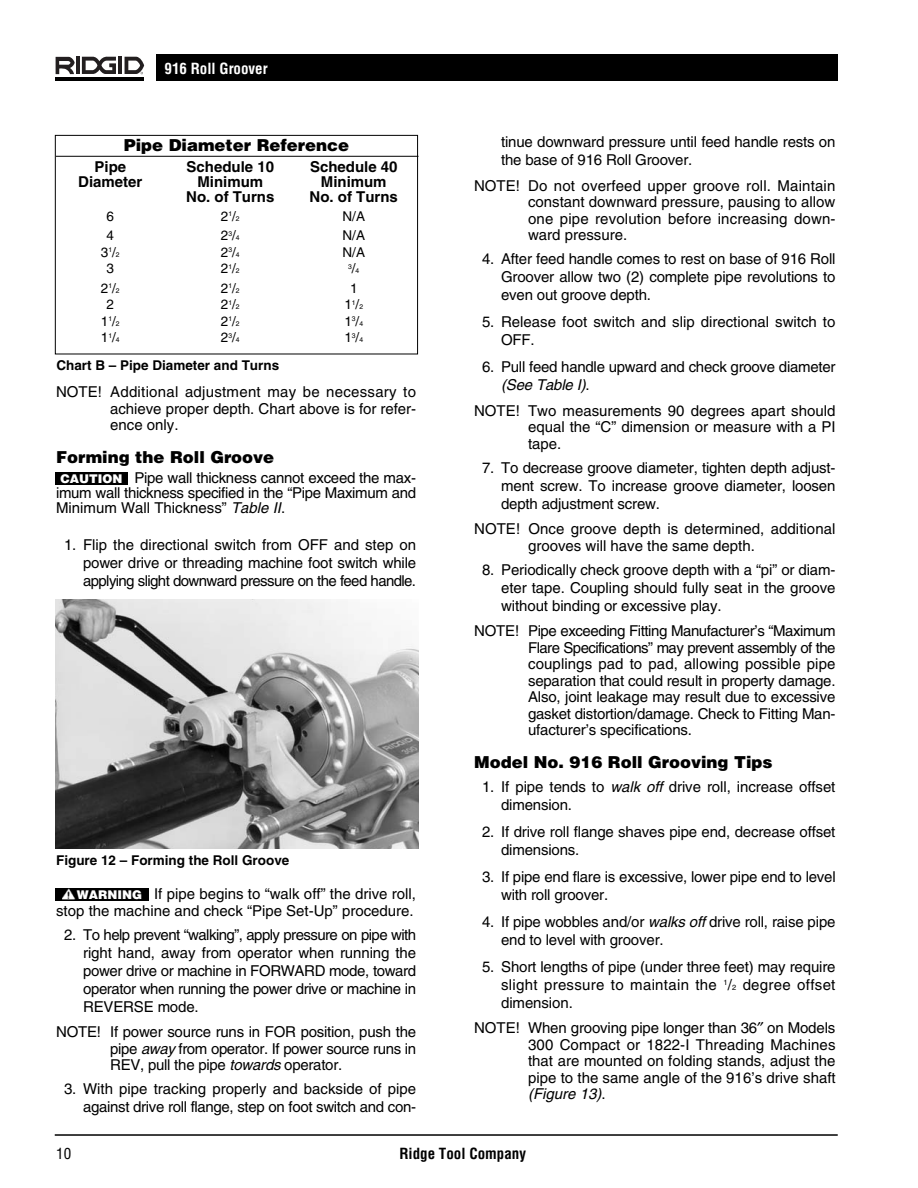
<style>
.page{position:relative;width:918px;height:1188px;background:#fff}
.page>*{position:absolute;margin:0;border:0;box-sizing:border-box;transform-origin:0 0}
.t1{font:900 16.5px "Helvetica";color:#000}
.t2{font:15px/18px "Helvetica";letter-spacing:-.01em;color:#000;text-align:justify}
.t3{font:700 15px "Helvetica";color:#000}
.t4{font:700 condensed 15px "Helvetica";color:#000}
.t5{font:700 condensed 15px "Helvetica";color:#fff}
.t6{font:condensed 15px "Helvetica";color:#000}
.t7{font:13.5px "Helvetica";color:#000}
.t8{font:700 13.5px "Helvetica";color:#000}
.t9{font:900 12px "Helvetica";color:#fff}
.t10{font:6.75px "Helvetica";color:#000}
.s1{font-size:6.75px}
.s2{font-size:13.5px}
.s3{font-style:italic}
.s4{font-size:7.5px}
</style>
<div class="page">
<div style="left:156px;top:55px;width:681px;height:26px;background:#000"></div>
<svg style="left:55px;top:56px;width:90px;height:25px"></svg>
<hr style="left:76px;top:57px;width:4px;height:17px;background:#231f20">
<hr style="left:119px;top:57px;width:3px;height:17px;background:#231f20">
<hr style="left:56px;top:78px;width:88px;height:3px;background:#000">
<svg style="left:56px;top:57px;width:19px;height:17px"></svg>
<svg style="left:82px;top:56px;width:34px;height:18px"></svg>
<svg style="left:125px;top:57px;width:19px;height:17px"></svg>
<hr style="left:55px;top:1134px;width:783px;height:2px;background:#000">
<img style="left:55px;top:599px;width:363px;height:250px">
<div style="left:55px;top:135px;width:363px;height:219px;border:1px solid #000"></div>
<hr style="left:56px;top:156px;width:363px;height:1px;background:#000">
<div style="left:55px;top:472px;width:73px;height:13px;background:#000"></div>
<div style="left:55px;top:888px;width:93px;height:13px;background:#000"></div>
<svg style="left:63px;top:889px;width:12px;height:10px"></svg>
<p class="t5" style="left:165px;top:62px;width:105px">916 Roll Groover</p>
<p class="t1" style="left:124px;top:139px;width:227px">Pipe Diameter Reference</p>
<p class="t3" style="left:95px;top:161px;width:33px">Pipe</p>
<p class="t3" style="left:187px;top:161px;width:89px">Schedule 10</p>
<p class="t3" style="left:310px;top:161px;width:89px">Schedule 40</p>
<p class="t3" style="left:78px;top:176px;width:66px">Diameter</p>
<p class="t3" style="left:197px;top:176px;width:67px">Minimum</p>
<p class="t3" style="left:321px;top:176px;width:67px">Minimum</p>
<p class="t3" style="left:186px;top:191px;width:90px">No. of Turns</p>
<p class="t3" style="left:310px;top:191px;width:90px">No. of Turns</p>
<p class="t7" style="left:107px;top:211px;width:9px">6</p>
<p class="t7" style="left:221px;top:211px;width:20px">2<sup>1</sup>/<span class="s1">2</span></p>
<p class="t7" style="left:343px;top:211px;width:24px">N/A</p>
<p class="t7" style="left:107px;top:231px;width:9px">4</p>
<p class="t7" style="left:221px;top:231px;width:20px">2<sup>3</sup>/<span class="s1">4</span></p>
<p class="t7" style="left:343px;top:231px;width:24px">N/A</p>
<p class="t7" style="left:101px;top:247px;width:20px">3<sup>1</sup>/<span class="s1">2</span></p>
<p class="t7" style="left:221px;top:247px;width:20px">2<sup>3</sup>/<span class="s1">4</span></p>
<p class="t7" style="left:343px;top:247px;width:24px">N/A</p>
<p class="t7" style="left:107px;top:264px;width:9px">3</p>
<p class="t7" style="left:221px;top:264px;width:20px">2<sup>1</sup>/<span class="s1">2</span></p>
<p class="t10" style="left:348px;top:266px;width:13px">3<span class="s2">/</span>4</p>
<p class="t7" style="left:101px;top:283px;width:20px">2<sup>1</sup>/<span class="s1">2</span></p>
<p class="t7" style="left:221px;top:283px;width:20px">2<sup>1</sup>/<span class="s1">2</span></p>
<p class="t7" style="left:350px;top:283px;width:9px">1</p>
<p class="t7" style="left:107px;top:300px;width:9px">2</p>
<p class="t7" style="left:221px;top:300px;width:20px">2<sup>1</sup>/<span class="s1">2</span></p>
<p class="t7" style="left:344px;top:300px;width:20px">1<sup>1</sup>/<span class="s1">2</span></p>
<p class="t7" style="left:101px;top:316px;width:20px">1<sup>1</sup>/<span class="s1">2</span></p>
<p class="t7" style="left:221px;top:316px;width:20px">2<sup>1</sup>/<span class="s1">2</span></p>
<p class="t7" style="left:344px;top:316px;width:20px">1<sup>3</sup>/<span class="s1">4</span></p>
<p class="t7" style="left:101px;top:333px;width:20px">1<sup>1</sup>/<span class="s1">4</span></p>
<p class="t7" style="left:221px;top:333px;width:20px">2<sup>3</sup>/<span class="s1">4</span></p>
<p class="t7" style="left:344px;top:333px;width:20px">1<sup>3</sup>/<span class="s1">4</span></p>
<p class="t8" style="left:56px;top:360px;width:224px">Chart B – Pipe Diameter and Turns</p>
<p class="t2" style="left:110px;top:385px;width:308px;line-height:16.5px;text-indent:-54px">NOTE! Additional adjustment may be necessary to achieve proper depth. Chart above is for refer&shy;ence only.</p>
<p class="t1" style="left:56px;top:451px;width:220px">Forming the Roll Groove</p>
<p class="t2" style="left:56px;top:472px;width:361px;line-height:15px;text-indent:78px">Pipe wall thickness cannot exceed the max&shy;imum wall thickness specified in the “Pipe Maximum and Minimum Wall Thickness” <span class="s3">Table II</span>.</p>
<p class="t2" style="left:83px;top:537px;width:334px;text-indent:-19px">1. Flip the directional switch from OFF and step on power drive or threading machine foot switch while applying slight downward pressure on the feed handle.</p>
<p class="t9" style="left:61px;top:474px;width:63px">CAUTION</p>
<p class="t8" style="left:56px;top:855px;width:235px">Figure 12 – Forming the Roll Groove</p>
<p class="t2" style="left:56px;top:887px;width:361px;line-height:16.5px;text-align:right">If pipe begins to “walk off” the drive roll,<br>stop the machine and check “Pipe Set-Up” procedure.</p>
<p class="t2" style="left:83px;top:927px;width:334px;text-indent:-19px">2. To help prevent “walking”, apply pressure on pipe with right hand, away from operator when running the power drive or machine in FORWARD mode, toward operator when running the power drive or machine in REVERSE mode.</p>
<p class="t2" style="left:110px;top:1025px;width:307px;line-height:16.5px;text-indent:-54px">NOTE! If power source runs in FOR position, push the pipe <span class="s3">away</span> from operator. If power source runs in REV, pull the pipe <span class="s3">towards</span>operator.</p>
<p class="t2" style="left:64px;top:1081px;width:354px;text-align:right">3. With pipe tracking properly and backside of pipe against drive roll flange, step on foot switch and con-</p>
<p class="t9" style="left:77px;top:890px;width:67px">WARNING</p>
<p class="t2" style="left:501px;top:134px;width:336px">tinue downward pressure until feed handle rests on the base of 916 Roll Groover.</p>
<p class="t2" style="left:528px;top:179px;width:309px;line-height:16.5px;text-indent:-54px">NOTE! Do not overfeed upper groove roll. Maintain constant downward pressure, pausing to allow one pipe revolution before increasing down&shy;ward pressure.</p>
<p class="t2" style="left:501px;top:251px;width:336px;text-indent:-19px">4. After feed handle comes to rest on base of 916 Roll Groover allow two (2) complete pipe revolutions to even out groove depth.</p>
<p class="t2" style="left:501px;top:314px;width:336px;text-indent:-19px">5. Release foot switch and slip directional switch to<br>OFF.</p>
<p class="t2" style="left:501px;top:359px;width:336px;text-indent:-19px">6. Pull feed handle upward and check groove diameter <span class="s3">(See Table I)</span>.</p>
<p class="t2" style="left:528px;top:404px;width:309px;line-height:16.5px;text-indent:-54px">NOTE! Two measurements 90 degrees apart should equal the “C” dimension or measure with a PI tape.</p>
<p class="t2" style="left:501px;top:460px;width:336px;text-indent:-19px">7. To decrease groove diameter, tighten depth adjust&shy;ment screw. To increase groove diameter, loosen depth adjustment screw.</p>
<p class="t2" style="left:528px;top:522px;width:309px;line-height:16.5px;text-indent:-54px">NOTE! Once groove depth is determined, additional grooves will have the same depth.</p>
<p class="t2" style="left:501px;top:562px;width:336px;text-indent:-19px">8. Periodically check groove depth with a “pi” or diam&shy;eter tape. Coupling should fully seat in the groove without binding or excessive play.</p>
<p class="t2" style="left:528px;top:624px;width:309px;line-height:16.5px;text-indent:-54px">NOTE! Pipe exceeding Fitting Manufacturer’s “Maximum Flare Specifications” may prevent assembly of the couplings pad to pad, allowing possible pipe separation that could result in property damage.<br>Also, joint leakage may result due to excessive gasket distortion/damage. Check to Fitting Man - ufacturer’s specifications.</p>
<p class="t1" style="left:474px;top:757px;width:300px">Model No. 916 Roll Grooving Tips</p>
<p class="t2" style="left:501px;top:779px;width:336px;text-indent:-19px">1. If pipe tends to <span class="s3">walk off</span> drive roll, increase offset dimension.</p>
<p class="t2" style="left:501px;top:824px;width:336px;text-indent:-19px">2. If drive roll flange shaves pipe end, decrease offset dimensions.</p>
<p class="t2" style="left:501px;top:869px;width:336px;text-indent:-19px">3. If pipe end flare is excessive, lower pipe end to level with roll groover.</p>
<p class="t2" style="left:501px;top:914px;width:336px;text-indent:-19px">4. If pipe wobbles and/or <span class="s3">walks off</span>drive roll, raise pipe end to level with groover.</p>
<p class="t2" style="left:501px;top:959px;width:336px;text-indent:-19px">5. Short lengths of pipe (under three feet) may require slight pressure to maintain the <sup>1</sup>/<span class="s4">2</span> degree offset dimension.</p>
<p class="t2" style="left:528px;top:1021px;width:309px;line-height:16.5px;text-indent:-54px">NOTE! When grooving pipe longer than 36 on Models 300 Compact or 1822-I Threading Machines that are mounted on folding stands, adjust the pipe to the same angle of the 916’s drive shaft <span class="s3">(Figure 13)</span>.</p>
<p class="t6" style="left:56px;top:1148px;width:16px">10</p>
<p class="t4" style="left:399px;top:1148px;width:128px">Ridge Tool Company</p>
</div>
